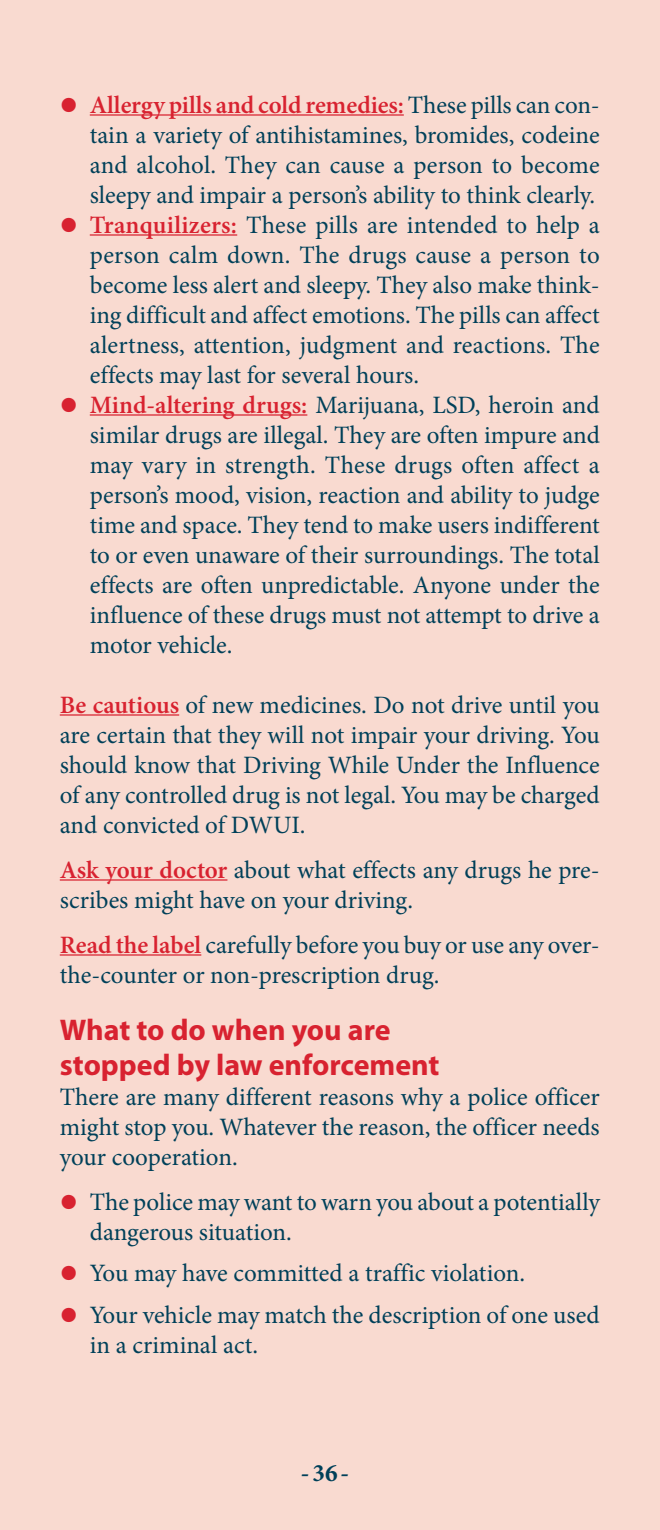
<style>
.page{position:relative;width:660px;height:1530px;background:#f9dad0}
.page>*{position:absolute;margin:0;border:0;box-sizing:border-box;transform-origin:0 0}
.Hed_3{font:700 30px/35px "Myriad Pro";color:#d82230}
.Indented_text_with_b{font:25px/30px "Minion Pro";color:#004059;text-align:justify}
.Body_text{font:25px/30px "Minion Pro";letter-spacing:-.005em;color:#004059;text-align:justify}
.t1{font:700 25px "Minion Pro";color:#004059}
.s1{font-family:"Myriad Pro";font-weight:900;font-size:50px;color:#d82230}
.s2{font-weight:600;color:#d82230}
</style>
<div class="page">
<hr style="left:90px;top:114px;width:314px;height:2px;background:#d82230">
<hr style="left:90px;top:234px;width:147px;height:2px;background:#d82230">
<hr style="left:90px;top:414px;width:217px;height:2px;background:#d82230">
<hr style="left:60px;top:714px;width:119px;height:2px;background:#d82230">
<hr style="left:60px;top:879px;width:167px;height:2px;background:#d82230">
<hr style="left:60px;top:954px;width:141px;height:2px;background:#d82230">
<p class="Indented_text_with_b" style="left:90px;top:90px;width:512px;text-indent:-30px"><span class="s1">•</span> <span class="s2">Allergy pills and cold remedies:</span> These pills can con&shy;tain a variety of antihistamines, bromides, codeine and alcohol. They can cause a person to become sleepy and impair a person’s ability to think clearly.</p>
<p class="Indented_text_with_b" style="left:90px;top:210px;width:512px;text-indent:-30px"><span class="s1">•</span> <span class="s2">Tranquilizers:</span> These pills are intended to help a person calm down. The drugs cause a person to become less alert and sleepy. They also make think&shy;ing difficult and affect emotions. The pills can affect alertness, attention, judgment and reactions. The effects may last for several hours.</p>
<p class="Indented_text_with_b" style="left:90px;top:390px;width:512px;text-indent:-30px"><span class="s1">•</span> <span class="s2">Mind-altering drugs:</span> Marijuana, LSD, heroin and similar drugs are illegal. They are often impure and may vary in strength. These drugs often affect a person’s mood, vision, reaction and ability to judge time and space. They tend to make users indifferent to or even unaware of their surroundings. The total effects are often unpredictable. Anyone under the influence of these drugs must not attempt to drive a motor vehicle.</p>
<p class="Body_text" style="left:60px;top:690px;width:542px"><span class="s2">Be cautious</span> of new medicines. Do not drive until you are certain that they will not impair your driving. You should know that Driving While Under the Influence of any controlled drug is not legal. You may be charged and convicted of DWUI.</p>
<p class="Body_text" style="left:60px;top:855px;width:542px"><span class="s2">Ask your doctor</span> about what effects any drugs he pre&shy;scribes might have on your driving.</p>
<p class="Body_text" style="left:60px;top:930px;width:542px"><span class="s2">Read the label</span> carefully before you buy or use any over&shy;the-counter or non-prescription drug.</p>
<p class="Hed_3" style="left:60px;top:1011px;width:381px">What to do when you are stopped by law enforcement</p>
<p class="Body_text" style="left:60px;top:1082px;width:541px">There are many different reasons why a police officer might stop you. Whatever the reason, the officer needs your cooperation.</p>
<p class="Indented_text_with_b" style="left:90px;top:1187px;width:512px;text-indent:-30px"><span class="s1">•</span> The police may want to warn you about a potentially dangerous situation.</p>
<p class="Indented_text_with_b" style="left:60px;top:1258px;width:467px"><span class="s1">•</span> You may have committed a traffic violation.</p>
<p class="Indented_text_with_b" style="left:90px;top:1300px;width:511px;text-indent:-30px"><span class="s1">•</span> Your vehicle may match the description of one used in a criminal act.</p>
<p class="t1" style="left:301px;top:1455px;width:50px">-36-</p>
</div>
